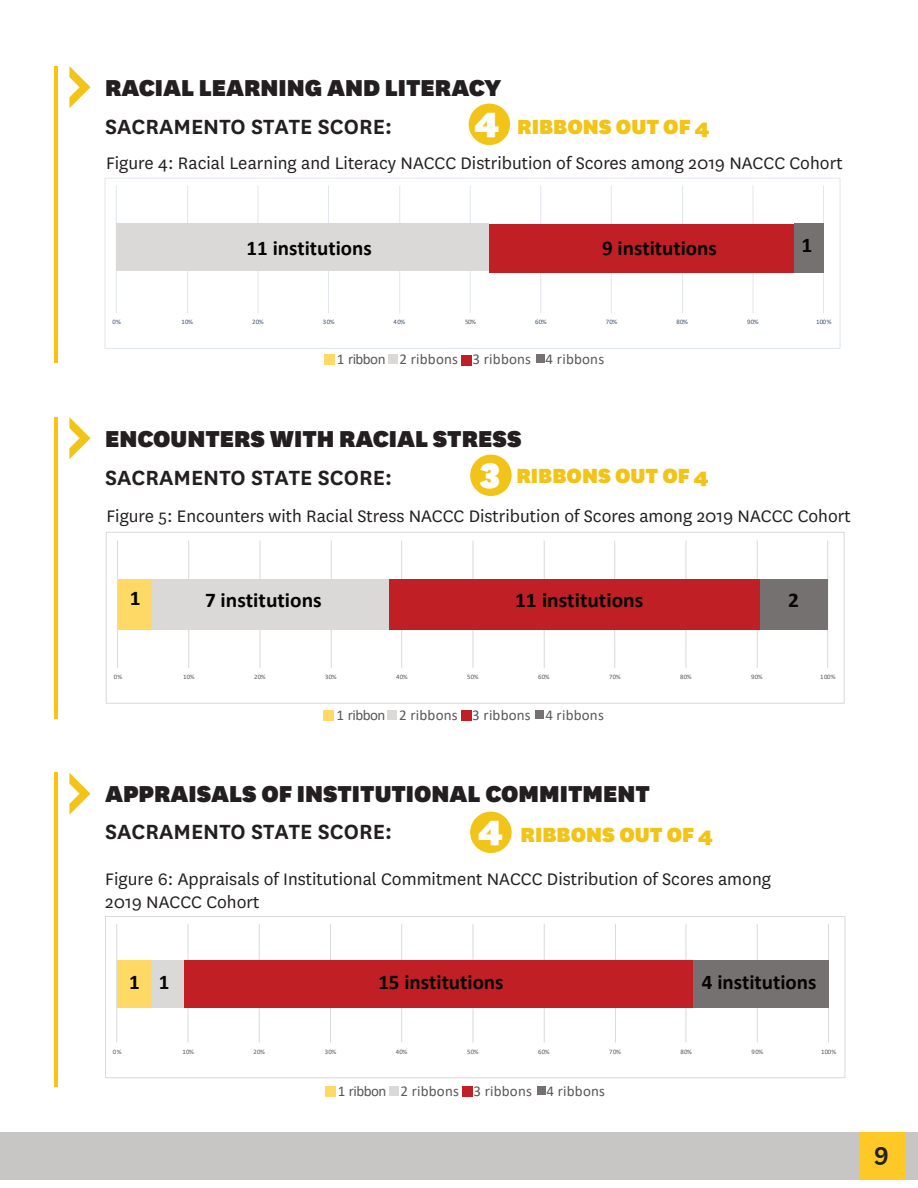
<style>
.page{position:relative;width:918px;height:1188px;background:#fff}
.page>*{position:absolute;margin:0;border:0;box-sizing:border-box;transform-origin:0 0}
.t1{font:600 28.5px "National";color:#231f20}
.t2{font:900 27px "National";color:#231f20}
.t3{font:600 24px "National";color:#231f20}
.t4{font:900 24px "National";color:#f1c417}
.t5{font:700 21px "Calibri";color:#040503}
.t6{font:19.5px/23.4px "National";color:#231f20}
.t7{font:15px "Calibri";letter-spacing:.015em;color:#595959}
.t8{font:6.75px "Calibri";letter-spacing:.05em;color:#595959}
.t9{font:6.75px "Calibri";letter-spacing:.05em;color:#43546a}
.s1{font-size:40.5px;color:#fff}
</style>
<div class="page">
<hr style="left:54px;top:66px;width:4px;height:297px;background:#fdc210">
<svg style="left:69px;top:66px;width:21px;height:42px"></svg>
<hr style="left:54px;top:417px;width:4px;height:301px;background:#fdc210">
<svg style="left:69px;top:417px;width:21px;height:42px"></svg>
<hr style="left:54px;top:773px;width:4px;height:314px;background:#fdc210">
<svg style="left:69px;top:773px;width:21px;height:42px"></svg>
<div style="left:0;top:1132px;width:918px;height:47px;background:#c7c6c5"></div>
<div style="left:859px;top:1132px;width:46px;height:47px;background:#fec827"></div>
<div style="left:469px;top:104px;width:41px;height:41px;background:#f1c417;border-radius:50%"></div>
<div style="left:470px;top:455px;width:42px;height:41px;background:#f1c417;border-radius:50%"></div>
<div style="left:470px;top:812px;width:42px;height:41px;background:#f1c417;border-radius:50%"></div>
<hr style="left:116px;top:186px;width:1px;height:127px;background:#e1e7ed">
<hr style="left:187px;top:186px;width:1px;height:127px;background:#e1e7ed">
<hr style="left:258px;top:186px;width:1px;height:127px;background:#e1e7ed">
<hr style="left:328px;top:186px;width:1px;height:127px;background:#e1e7ed">
<hr style="left:399px;top:186px;width:1px;height:127px;background:#e1e7ed">
<hr style="left:470px;top:186px;width:1px;height:127px;background:#e1e7ed">
<hr style="left:540px;top:186px;width:1px;height:127px;background:#e1e7ed">
<hr style="left:611px;top:186px;width:1px;height:127px;background:#e1e7ed">
<hr style="left:682px;top:186px;width:1px;height:127px;background:#e1e7ed">
<hr style="left:753px;top:186px;width:1px;height:127px;background:#e1e7ed">
<hr style="left:823px;top:186px;width:1px;height:127px;background:#e1e7ed">
<div style="left:105px;top:178px;width:735px;height:171px;border:1px solid #e1e7ed"></div>
<div style="left:116px;top:224px;width:373px;height:47px;background:#dad9d8"></div>
<div style="left:489px;top:224px;width:316px;height:49px;background:#c02025"></div>
<div style="left:794px;top:224px;width:30px;height:49px;background:#767171"></div>
<div style="left:324px;top:355px;width:10px;height:10px;background:#fed966"></div>
<div style="left:388px;top:354px;width:10px;height:10px;background:#dad9d8"></div>
<div style="left:462px;top:355px;width:10px;height:10px;background:#c02025"></div>
<div style="left:536px;top:354px;width:9px;height:9px;background:#767171"></div>
<hr style="left:117px;top:541px;width:1px;height:127px;background:#dad9d8">
<hr style="left:188px;top:541px;width:1px;height:127px;background:#dad9d8">
<hr style="left:260px;top:541px;width:1px;height:127px;background:#dad9d8">
<hr style="left:331px;top:541px;width:1px;height:127px;background:#dad9d8">
<hr style="left:401px;top:541px;width:1px;height:127px;background:#dad9d8">
<hr style="left:473px;top:541px;width:1px;height:127px;background:#dad9d8">
<hr style="left:544px;top:541px;width:1px;height:127px;background:#dad9d8">
<hr style="left:614px;top:541px;width:1px;height:127px;background:#dad9d8">
<hr style="left:686px;top:541px;width:1px;height:127px;background:#dad9d8">
<hr style="left:757px;top:541px;width:1px;height:127px;background:#dad9d8">
<hr style="left:827px;top:541px;width:1px;height:127px;background:#dad9d8">
<div style="left:118px;top:579px;width:34px;height:51px;background:#fed966"></div>
<div style="left:152px;top:579px;width:237px;height:51px;background:#dad9d8"></div>
<div style="left:389px;top:579px;width:372px;height:51px;background:#c02025"></div>
<div style="left:761px;top:579px;width:67px;height:51px;background:#767171"></div>
<div style="left:324px;top:710px;width:10px;height:10px;background:#fed966"></div>
<div style="left:388px;top:710px;width:9px;height:10px;background:#dad9d8"></div>
<div style="left:461px;top:711px;width:10px;height:10px;background:#c02025"></div>
<div style="left:535px;top:710px;width:9px;height:9px;background:#767171"></div>
<div style="left:106px;top:532px;width:739px;height:172px;border:1px solid #dad9d8"></div>
<hr style="left:116px;top:924px;width:1px;height:118px;background:#dad9d8">
<hr style="left:188px;top:924px;width:1px;height:118px;background:#dad9d8">
<hr style="left:259px;top:924px;width:1px;height:118px;background:#dad9d8">
<hr style="left:330px;top:924px;width:1px;height:118px;background:#dad9d8">
<hr style="left:401px;top:924px;width:1px;height:118px;background:#dad9d8">
<hr style="left:473px;top:924px;width:1px;height:118px;background:#dad9d8">
<hr style="left:544px;top:924px;width:1px;height:118px;background:#dad9d8">
<hr style="left:615px;top:924px;width:1px;height:118px;background:#dad9d8">
<hr style="left:686px;top:924px;width:1px;height:118px;background:#dad9d8">
<hr style="left:757px;top:924px;width:1px;height:118px;background:#dad9d8">
<hr style="left:828px;top:924px;width:1px;height:118px;background:#dad9d8">
<div style="left:117px;top:960px;width:34px;height:48px;background:#fed966"></div>
<div style="left:151px;top:960px;width:34px;height:48px;background:#dad9d8"></div>
<div style="left:185px;top:960px;width:508px;height:48px;background:#c02025"></div>
<div style="left:693px;top:960px;width:136px;height:48px;background:#767171"></div>
<div style="left:105px;top:916px;width:740px;height:162px;border:1px solid #dad9d8"></div>
<div style="left:325px;top:1086px;width:10px;height:11px;background:#fed966"></div>
<div style="left:389px;top:1086px;width:9px;height:10px;background:#dad9d8"></div>
<div style="left:462px;top:1087px;width:11px;height:10px;background:#c02025"></div>
<div style="left:537px;top:1086px;width:9px;height:9px;background:#767171"></div>
<h2 class="t2" style="left:105px;top:69px;width:398px">RACIAL LEARNING AND LITERACY</h2>
<p class="t3" style="left:105px;top:110px;width:288px">SACRAMENTO STATE SCORE:</p>
<p class="t4" style="left:475px;top:110px;width:236px"><span class="s1">4</span> RIBBONS OUT OF 4</p>
<p class="t6" style="left:106px;top:150px;width:738px">Figure 4: Racial Learning and Literacy NACCC Distribution of Scores among 2019 NACCC Cohort</p>
<p class="t5" style="left:247px;top:233px;width:127px">11 institutions</p>
<p class="t5" style="left:602px;top:233px;width:116px">9 institutions</p>
<p class="t5" style="left:802px;top:232px;width:12px">1</p>
<p class="t8" style="left:465px;top:317px;width:12px">50%</p>
<p class="t7" style="left:337px;top:349px;width:269px">1 ribbon 2 ribbons 3 ribbons 4 ribbons</p>
<p class="t9" style="left:113px;top:317px;width:10px">0%</p>
<p class="t9" style="left:182px;top:317px;width:13px">10%</p>
<p class="t9" style="left:252px;top:317px;width:13px">20%</p>
<p class="t9" style="left:323px;top:317px;width:13px">30%</p>
<p class="t9" style="left:394px;top:317px;width:13px">40%</p>
<p class="t9" style="left:535px;top:317px;width:13px">60%</p>
<p class="t9" style="left:606px;top:317px;width:13px">70%</p>
<p class="t9" style="left:676px;top:317px;width:13px">80%</p>
<p class="t9" style="left:747px;top:317px;width:13px">90%</p>
<p class="t9" style="left:816px;top:317px;width:17px">100%</p>
<h2 class="t2" style="left:105px;top:420px;width:418px">ENCOUNTERS WITH RACIAL STRESS</h2>
<p class="t3" style="left:105px;top:461px;width:288px">SACRAMENTO STATE SCORE:</p>
<p class="t4" style="left:480px;top:459px;width:230px"><span class="s1">3</span> RIBBONS OUT OF 4</p>
<p class="t6" style="left:107px;top:504px;width:746px">Figure 5: Encounters with Racial Stress NACCC Distribution of Scores among 2019 NACCC Cohort</p>
<p class="t5" style="left:130px;top:585px;width:12px">1</p>
<p class="t5" style="left:205px;top:587px;width:118px">7 institutions</p>
<p class="t5" style="left:515px;top:586px;width:130px">11 institutions</p>
<p class="t5" style="left:788px;top:587px;width:12px">2</p>
<p class="t8" style="left:114px;top:672px;width:10px">0%</p>
<p class="t8" style="left:183px;top:672px;width:13px">10%</p>
<p class="t8" style="left:254px;top:672px;width:13px">20%</p>
<p class="t8" style="left:325px;top:672px;width:13px">30%</p>
<p class="t8" style="left:396px;top:672px;width:13px">40%</p>
<p class="t8" style="left:467px;top:672px;width:13px">50%</p>
<p class="t8" style="left:538px;top:672px;width:13px">60%</p>
<p class="t8" style="left:609px;top:672px;width:13px">70%</p>
<p class="t8" style="left:680px;top:672px;width:13px">80%</p>
<p class="t8" style="left:751px;top:672px;width:13px">90%</p>
<p class="t8" style="left:820px;top:672px;width:17px">100%</p>
<p class="t7" style="left:336px;top:704px;width:269px">1 ribbon 2 ribbons 3 ribbons 4 ribbons</p>
<h2 class="t2" style="left:105px;top:775px;width:546px">APPRAISALS OF INSTITUTIONAL COMMITMENT</h2>
<p class="t3" style="left:105px;top:815px;width:288px">SACRAMENTO STATE SCORE:</p>
<p class="t4" style="left:478px;top:818px;width:236px"><span class="s1">4</span> RIBBONS OUT OF 4</p>
<p class="t6" style="left:105px;top:866px;width:667px">Figure 6: Appraisals of Institutional Commitment NACCC Distribution of Scores among<br>2019 NACCC Cohort</p>
<p class="t5" style="left:129px;top:967px;width:42px">1 1</p>
<p class="t5" style="left:378px;top:967px;width:127px">15 institutions</p>
<p class="t5" style="left:702px;top:967px;width:116px">4 institutions</p>
<p class="t8" style="left:113px;top:1047px;width:10px">0%</p>
<p class="t8" style="left:182px;top:1047px;width:13px">10%</p>
<p class="t8" style="left:254px;top:1047px;width:13px">20%</p>
<p class="t8" style="left:325px;top:1047px;width:13px">30%</p>
<p class="t8" style="left:396px;top:1047px;width:13px">40%</p>
<p class="t8" style="left:467px;top:1047px;width:13px">50%</p>
<p class="t8" style="left:538px;top:1047px;width:13px">60%</p>
<p class="t8" style="left:609px;top:1047px;width:13px">70%</p>
<p class="t8" style="left:680px;top:1047px;width:13px">80%</p>
<p class="t8" style="left:752px;top:1047px;width:13px">90%</p>
<p class="t8" style="left:821px;top:1047px;width:17px">100%</p>
<p class="t7" style="left:338px;top:1080px;width:269px">1 ribbon 2 ribbons 3 ribbons 4 ribbons</p>
<h1 class="t1" style="left:874px;top:1132px;width:16px">9</h1>
</div>
